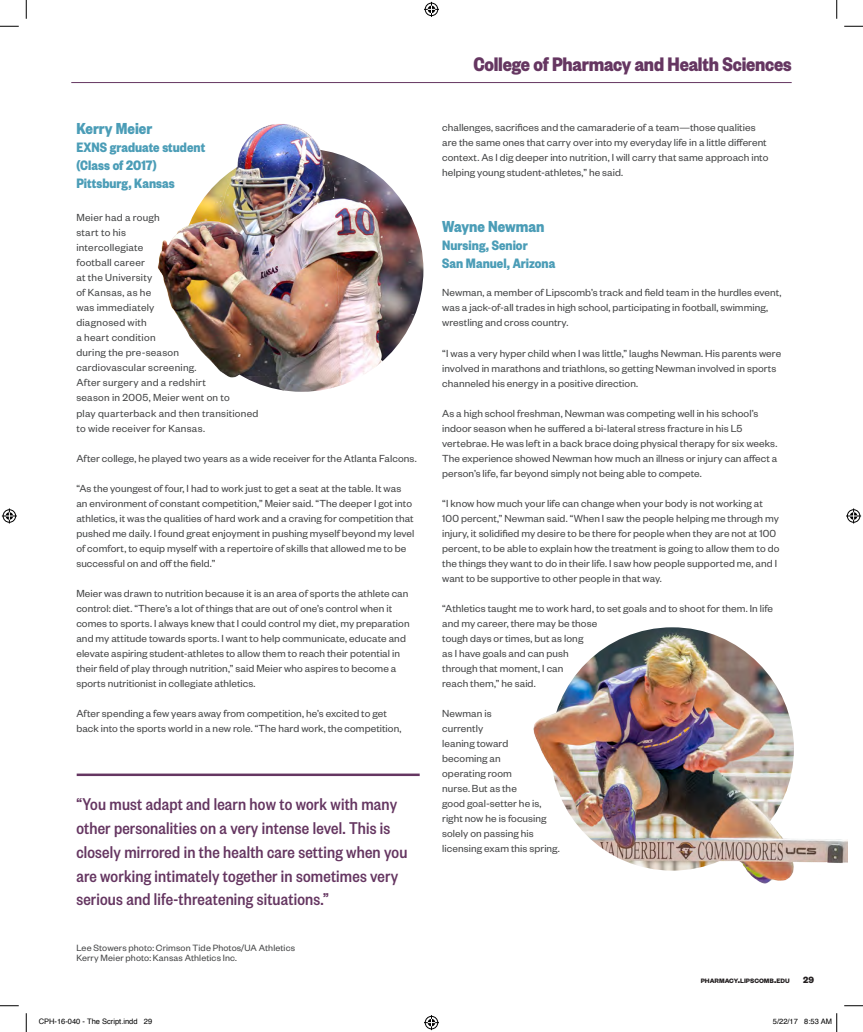
<style>
.page{position:relative;width:863px;height:1032px;background:#fff}
.page>*{position:absolute;margin:0;border:0;box-sizing:border-box;transform-origin:0 0}
.t1{font:700 21.5px "Founders Grotesk Cond";letter-spacing:-.01em;color:#653661}
.t2{font:500 18.75px/23.8px "Founders Grotesk Cond";letter-spacing:.01em;color:#653661}
.t3{font:700 17.5px "Founders Grotesk Cond";color:#4b9db7}
.t4{font:700 15px/18px "Founders Grotesk Cond";color:#4b9db7}
.t5{font:11.25px/15px "Founders Grotesk";letter-spacing:.01em;color:#454647}
.t6{font:10px/10px "Founders Grotesk";letter-spacing:.015em;color:#454647}
.t7{font:700 10px "Founders Grotesk";color:#231f20}
.t8{font:7.5px "Helvetica";color:#000}
.t9{font:700 7px "Founders Grotesk";color:#231f20}
.s1{font-size:10px}
</style>
<div class="page">
<img style="left:180px;top:148px;width:243px;height:244px;border-radius:122px">
<img style="left:550px;top:627px;width:243px;height:243px;border-radius:122px">
<hr style="left:77px;top:773px;width:342px;height:3px;background:#653661">
<img style="left:533px;top:698px;width:111px;height:105px">
<img style="left:686px;top:774px;width:161px;height:242px">
<img style="left:157px;top:124px;width:210px;height:260px">
<hr style="left:71px;top:82px;width:720px;height:1px;background:#653661">
<svg style="left:0;top:25px;width:19px;height:2px"></svg>
<svg style="left:844px;top:25px;width:18px;height:2px"></svg>
<svg style="left:0;top:1005px;width:19px;height:1px"></svg>
<svg style="left:844px;top:1004px;width:18px;height:2px"></svg>
<svg style="left:25px;top:0;width:2px;height:19px"></svg>
<svg style="left:25px;top:1013px;width:2px;height:18px"></svg>
<svg style="left:836px;top:0;width:1px;height:19px"></svg>
<svg style="left:424px;top:2px;width:15px;height:15px"></svg>
<svg style="left:424px;top:1015px;width:15px;height:14px"></svg>
<svg style="left:2px;top:508px;width:15px;height:15px"></svg>
<svg style="left:846px;top:508px;width:15px;height:15px"></svg>
<svg style="left:772px;top:1012px;width:65px;height:19px"></svg>
<h3 class="t3" style="left:76px;top:118px;width:77px">Kerry Meier</h3>
<h3 class="t4" style="left:76px;top:138px;width:130px">EXNS graduate student (Class of 2017)<br>Pittsburg, Kansas</h3>
<p class="t5" style="left:76px;top:210px;width:184px">Meier had a rough<br>start to his<br>intercollegiate<br>football career<br>at the University<br>of Kansas, as he<br>was immediately<br>diagnosed with<br>a heart condition<br>during the pre-season<br>cardiovascular screening.<br>After surgery and a redshirt<br>season in 2005, Meier went on to<br>play quarterback and then transitioned to wide receiver for Kansas.</p>
<p class="t5" style="left:76px;top:450px;width:342px">After college, he played two years as a wide receiver for the Atlanta Falcons.</p>
<p class="t5" style="left:76px;top:480px;width:339px">“As the youngest of four, I had to work just to get a seat at the table. It was an environment of constant competition,” Meier said. “The deeper I got into athletics, it was the qualities of hard work and a craving for competition that pushed me daily. I found great enjoyment in pushing myself beyond my level of comfort, to equip myself with a repertoire of skills that allowed me to be successful on and off the field.”</p>
<p class="t5" style="left:76px;top:585px;width:335px">Meier was drawn to nutrition because it is an area of sports the athlete can control: diet. “There’s a lot of things that are out of one’s control when it comes to sports. I always knew that I could control my diet, my preparation and my attitude towards sports. I want to help communicate, educate and elevate aspiring student-athletes to allow them to reach their potential in their field of play through nutrition,” said Meier who aspires to become a sports nutritionist in collegiate athletics.</p>
<p class="t5" style="left:76px;top:705px;width:326px">After spending a few years away from competition, he’s excited to get back into the sports world in a new role. “The hard work, the competition,</p>
<p class="t2" style="left:76px;top:791px;width:332px">“You must adapt and learn how to work with many other personalities on a very intense level. This is closely mirrored in the health care setting when you are working intimately together in sometimes very serious and life-threatening situations.”</p>
<p class="t6" style="left:76px;top:942px;width:220px">Lee Stowers photo: Crimson Tide Photos/UA Athletics<br>Kerry Meier photo: Kansas Athletics Inc.</p>
<h1 class="t1" style="left:473px;top:51px;width:320px">College of Pharmacy and Health Sciences</h1>
<p class="t5" style="left:442px;top:120px;width:328px">challenges, sacrifices and the camaraderie of a team—those qualities are the same ones that carry over into my everyday life in a little different context. As I dig deeper into nutrition, I will carry that same approach into helping young student-athletes,” he said.</p>
<h3 class="t3" style="left:442px;top:216px;width:104px">Wayne Newman</h3>
<h3 class="t4" style="left:442px;top:236px;width:114px">Nursing, Senior<br>San Manuel, Arizona</h3>
<p class="t5" style="left:442px;top:285px;width:341px">Newman, a member of Lipscomb’s track and field team in the hurdles event, was a jack-of-all trades in high school, participating in football, swimming, wrestling and cross country.</p>
<p class="t5" style="left:442px;top:345px;width:340px">“I was a very hyper child when I was little,” laughs Newman. His parents were involved in marathons and triathlons, so getting Newman involved in sports channeled his energy in a positive direction.</p>
<p class="t5" style="left:442px;top:405px;width:337px">As a high school freshman, Newman was competing well in his school’s indoor season when he suffered a bi-lateral stress fracture in his L5 vertebrae. He was left in a back brace doing physical therapy for six weeks.<br>The experience showed Newman how much an illness or injury can affect a person’s life, far beyond simply not being able to compete.</p>
<p class="t5" style="left:442px;top:495px;width:339px">“I know how much your life can change when your body is not working at 100 percent,” Newman said. “When I saw the people helping me through my injury, it solidified my desire to be there for people when they are not at 100 percent, to be able to explain how the treatment is going to allow them to do the things they want to do in their life. I saw how people supported me, and I want to be supportive to other people in that way.</p>
<p class="t5" style="left:442px;top:600px;width:332px">“Athletics taught me to work hard, to set goals and to shoot for them. In life and my career, there may be those<br>tough days or times, but as long<br>as I have goals and can push<br>through that moment, I can<br>reach them,” he said.</p>
<p class="t5" style="left:442px;top:705px;width:119px">Newman is<br>currently<br>leaning toward<br>becoming an<br>operating room<br>nurse. But as the<br>good goal-setter he is, right now he is focusing solely on passing his licensing exam this spring.</p>
<p class="t9" style="left:700px;top:976px;width:91px">PHARMACY<span class="s1">.</span>LIPSCOMB<span class="s1">.</span>EDU</p>
<p class="t7" style="left:803px;top:973px;width:13px">29</p>
<p class="t8" style="left:39px;top:1015px;width:115px">CPH-16-040 - The Script.indd 29</p>
<p class="t8" style="left:772px;top:1015px;width:61px">5/22/17 8:53 AM</p>
</div>
